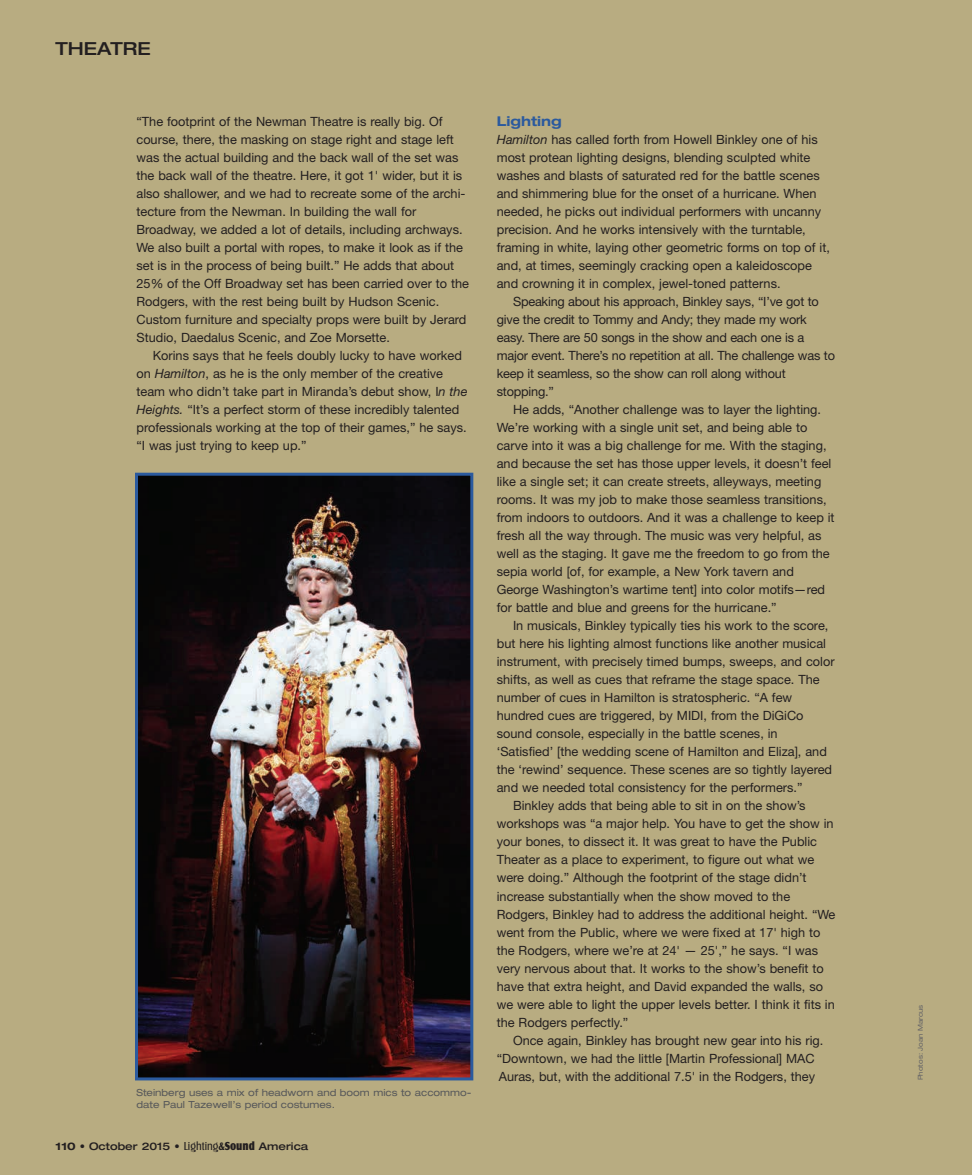
<style>
.page{position:relative;width:972px;height:1175px;background:#fff}
.page>*{position:absolute;margin:0;border:0;box-sizing:border-box;transform-origin:0 0}
.t1{font:500 expanded 18px "Helvetica Neue";color:#231f20}
.t2{font:700 expanded 13.5px "Helvetica Neue";color:#2b5a9e}
.t3{font:12.75px/18px "Helvetica Neue";color:#231f20}
.t4{font:500 expanded 10.5px "Helvetica Neue";color:#231f20}
.t5{font:expanded 9.75px/11.2px "Helvetica Neue";color:#57585a}
.t6{font:expanded 6.75px "Helvetica Neue";color:#636366}
.s1{font-style:italic}
.s2{font-weight:700}
.s3{font-family:"Castle T";font-weight:400;font-stretch:normal;font-size:12px}
.s4{font-family:"Castle T";font-weight:700;font-stretch:normal;font-size:12px}
.s5{font-family:"Castle T Ultr";font-weight:400;font-stretch:normal;font-size:12px}
</style>
<div class="page">
<div style="left:0;top:0;width:972px;height:1174px;background:#b8ac81"></div>
<img style="left:139px;top:476px;width:330px;height:600px">
<div style="left:135px;top:472px;width:338px;height:608px;border:3px solid #2b5a9e"></div>
<h1 class="t1" style="left:56px;top:38px;width:97px">THEATRE</h1>
<p class="t3" style="left:136px;top:112px;width:334px">“The footprint of the Newman Theatre is really big. Of course, there, the masking on stage right and stage left was the actual building and the back wall of the set was the back wall of the theatre. Here, it got 1' wider, but it is also shallower, and we had to recreate some of the archi&shy;tecture from the Newman. In building the wall for Broadway, we added a lot of details, including archways.<br>We also built a portal with ropes, to make it look as if the set is in the process of being built.” He adds that about 25% of the Off Broadway set has been carried over to the Rodgers, with the rest being built by Hudson Scenic.<br>Custom furniture and specialty props were built by Jerard Studio, Daedalus Scenic, and Zoe Morsette.</p>
<p class="t3" style="left:136px;top:346px;width:333px;text-indent:16px">Korins says that he feels doubly lucky to have worked on <span class="s1">Hamilton</span>, as he is the only member of the creative team who didn’t take part in Miranda’s debut show, I<span class="s1">n the Heights.</span> “It’s a perfect storm of these incredibly talented professionals working at the top of their games,” he says. “I was just trying to keep up.”</p>
<p class="t5" style="left:136px;top:1087px;width:336px">Steinberg uses a mix of headworn and boom mics to accommo&shy;date Paul Tazewell’s period costumes.</p>
<p class="t4" style="left:56px;top:1139px;width:254px"><span class="s2">110</span> • October 2015 • <span class="s3">Lighting</span><span class="s4">&amp;</span><span class="s5">Sound</span> America</p>
<p class="t2" style="left:497px;top:113px;width:66px">Lighting</p>
<p class="t3" style="left:497px;top:130px;width:335px"><span class="s1">Hamilton</span> has called forth from Howell Binkley one of his most protean lighting designs, blending sculpted white washes and blasts of saturated red for the battle scenes and shimmering blue for the onset of a hurricane. When needed, he picks out individual performers with uncanny precision. And he works intensively with the turntable, framing in white, laying other geometric forms on top of it, and, at times, seemingly cracking open a kaleidoscope and crowning it in complex, jewel-toned patterns.</p>
<p class="t3" style="left:497px;top:292px;width:340px;text-indent:16px">Speaking about his approach, Binkley says, “I’ve got to give the credit to Tommy and Andy; they made my work easy. There are 50 songs in the show and each one is a major event. There’s no repetition at all. The challenge was to keep it seamless, so the show can roll along without stopping.”</p>
<p class="t3" style="left:497px;top:400px;width:339px;text-indent:16px">He adds, “Another challenge was to layer the lighting.<br>We’re working with a single unit set, and being able to carve into it was a big challenge for me. With the staging, and because the set has those upper levels, it doesn’t feel like a single set; it can create streets, alleyways, meeting rooms. It was my job to make those seamless transitions, from indoors to outdoors. And it was a challenge to keep it fresh all the way through. The music was very helpful, as well as the staging. It gave me the freedom to go from the sepia world [of, for example, a New York tavern and George Washington’s wartime tent] into color motifs—red for battle and blue and greens for the hurricane.”</p>
<p class="t3" style="left:513px;top:616px;width:317px">In musicals, Binkley typically ties his work to the score,</p>
<p class="t3" style="left:497px;top:634px;width:331px">but here his lighting almost functions like another musical</p>
<p class="t3" style="left:497px;top:652px;width:339px">instrument, with precisely timed bumps, sweeps, and color</p>
<p class="t3" style="left:497px;top:670px;width:324px">shifts, as well as cues that reframe the stage space. The</p>
<p class="t3" style="left:497px;top:688px;width:297px">number of cues in Hamilton is stratospheric. “A few</p>
<p class="t3" style="left:497px;top:706px;width:308px">hundred cues are triggered, by MIDI, from the DiGiCo</p>
<p class="t3" style="left:497px;top:724px;width:282px">sound console, especially in the battle scenes, in</p>
<p class="t3" style="left:497px;top:742px;width:332px">‘Satisfied’ [the wedding scene of Hamilton and Eliza], and</p>
<p class="t3" style="left:497px;top:760px;width:337px">the ‘rewind’ sequence. These scenes are so tightly layered</p>
<p class="t3" style="left:497px;top:778px;width:307px">and we needed total consistency for the performers.”</p>
<p class="t3" style="left:513px;top:796px;width:294px">Binkley adds that being able to sit in on the show’s</p>
<p class="t3" style="left:497px;top:814px;width:338px">workshops was “a major help. You have to get the show in</p>
<p class="t3" style="left:497px;top:832px;width:322px">your bones, to dissect it. It was great to have the Public</p>
<p class="t3" style="left:497px;top:850px;width:319px">Theater as a place to experiment, to figure out what we</p>
<p class="t3" style="left:497px;top:868px;width:311px">were doing.” Although the footprint of the stage didn’t</p>
<p class="t3" style="left:497px;top:886px;width:295px">increase substantially when the show moved to the</p>
<p class="t3" style="left:497px;top:904px;width:340px">Rodgers, Binkley had to address the additional height. “We</p>
<p class="t3" style="left:497px;top:922px;width:325px">went from the Public, where we were fixed at 17' high to</p>
<p class="t3" style="left:497px;top:940px;width:323px">the Rodgers, where we’re at 24' — 25',” he says. “I was</p>
<p class="t3" style="left:497px;top:958px;width:329px">very nervous about that. It works to the show’s benefit to</p>
<p class="t3" style="left:497px;top:976px;width:328px">have that extra height, and David expanded the walls, so</p>
<p class="t3" style="left:497px;top:994px;width:340px">we were able to light the upper levels better. I think it fits in</p>
<p class="t3" style="left:497px;top:1012px;width:133px">the Rodgers perfectly.”</p>
<p class="t3" style="left:513px;top:1030px;width:312px">Once again, Binkley has brought new gear into his rig.</p>
<p class="t3" style="left:497px;top:1048px;width:319px">“Downtown, we had the little [Martin Professional] MAC</p>
<p class="t3" style="left:499px;top:1066px;width:318px">Auras, but, with the additional 7.5' in the Rodgers, they</p>
<p class="t6" style="left:916px;top:1080px;width:77px;rotate:-90deg">Photos: Joan Marcus</p>
</div>
